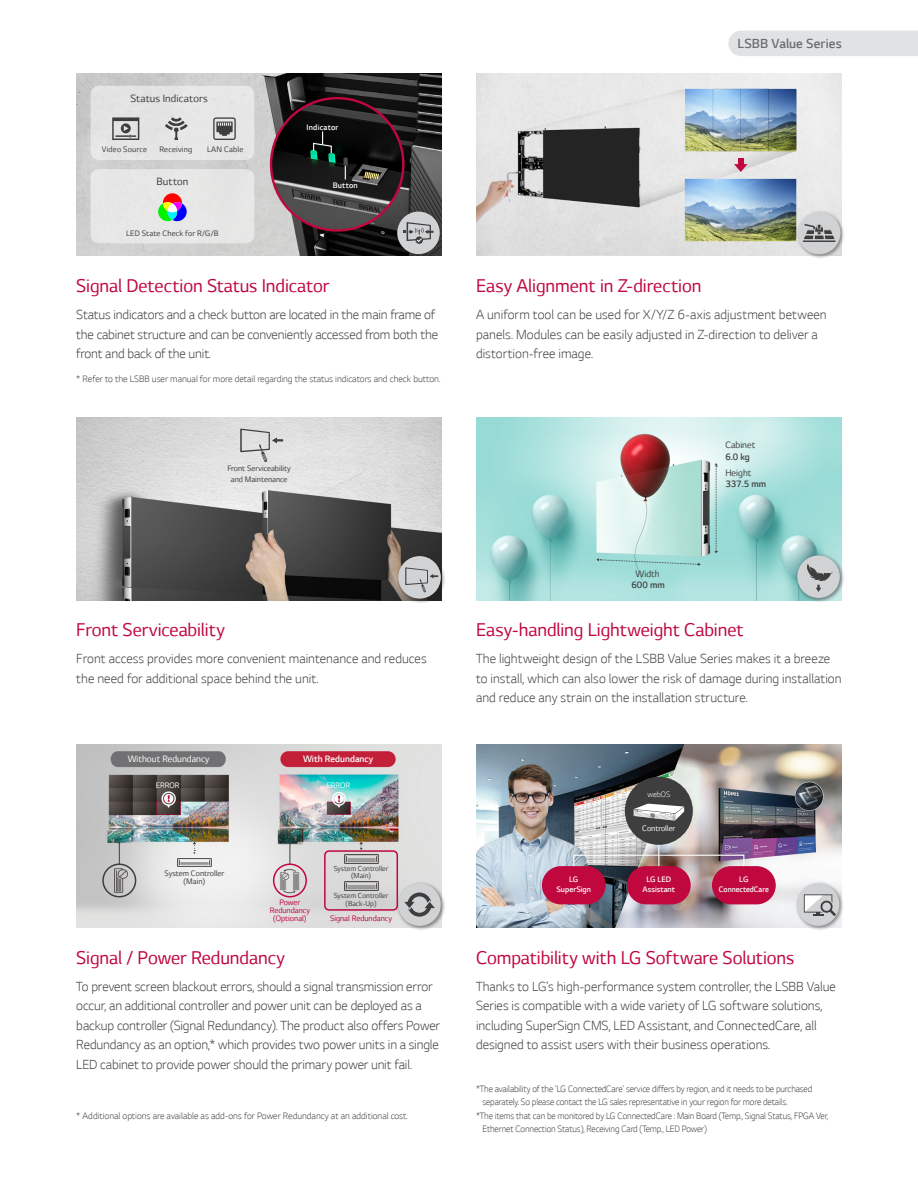
<style>
.page{position:relative;width:918px;height:1188px;background:#fff}
.page>*{position:absolute;margin:0;border:0;box-sizing:border-box;transform-origin:0 0}
.t1{font:21px "LG Smart";letter-spacing:-.005em;color:#c0073e}
.t2{font:300 15px/19.5px "LG Smart";color:#3e3e3f}
.t3{font:300 15px "LG Smart";letter-spacing:.005em;color:#6c6d70}
.t4{font:12px "LG Smart";letter-spacing:.01em;color:#3e3e3f}
.t5{font:300 10.5px/13.5px "LG Smart";letter-spacing:-.01em;color:#3e3e3f;scale:.96 1}
.t6{font:300 10.5px "LG Smart";letter-spacing:-.01em;color:#3e3e3f}
.t7{font:10.5px "LG Smart";color:#3e3e3f}
.t8{font:300 10.5px "LG Smart";color:#3e3e3f}
.t9{font:10.5px "LG Smart";color:#fff}
.t10{font:300 10.5px "LG Smart";color:#fff}
.t11{font:9px "LG Smart";color:#3e3e3f}
.t12{font:9px "LG Smart";letter-spacing:.02em;color:#3e3e3f}
.t13{font:9px "LG Smart";color:#c0073e}
.t14{font:300 9px "LG Smart";color:#fff}
.t15{font:9px "LG Smart";color:#fff}
.t16{font:300 9px "LG Smart";color:#fff;scale:.95 1}
.t17{font:300 9px "LG Smart";letter-spacing:.02em;color:#fff}
.t18{font:300 9px "LG Smart";color:#fff}
.t19{font:8.25px "LG Smart";color:#3e3e3f}
</style>
<div class="page">
<img style="left:76px;top:745px;width:366px;height:183px">
<div style="left:396px;top:881px;width:50px;height:50px;background:#231f20;opacity:.5"></div>
<div style="left:398px;top:883px;width:43px;height:43px;background:#d1d2d4;border-radius:50%"></div>
<div style="left:728px;top:31px;width:190px;height:25px;background:#e1e2e4"></div>
<img style="left:476px;top:418px;width:366px;height:182px">
<svg style="left:596px;top:558px;width:105px;height:8px"></svg>
<svg style="left:715px;top:463px;width:3px;height:91px"></svg>
<img style="left:76px;top:418px;width:366px;height:182px">
<svg style="left:240px;top:429px;width:43px;height:33px"></svg>
<img style="left:476px;top:745px;width:366px;height:183px">
<svg style="left:564px;top:846px;width:189px;height:29px;background:#a79fa5"></svg>
<div style="left:573px;top:855px;width:171px;height:13px;border:1px solid #fff"></div>
<div style="left:542px;top:866px;width:64px;height:38px;background:#c0073e;border-radius:19px"></div>
<div style="left:712px;top:866px;width:64px;height:38px;background:#c0073e;border-radius:19px"></div>
<svg style="left:649px;top:844px;width:20px;height:22px"></svg>
<hr style="left:658px;top:832px;width:1px;height:34px;background:#fff">
<div style="left:625px;top:777px;width:68px;height:68px;background:#3e3e3f;border-radius:50%"></div>
<svg style="left:633px;top:804px;width:51px;height:17px"></svg>
<div style="left:627px;top:866px;width:64px;height:38px;background:#c0073e;border-radius:19px"></div>
<img style="left:476px;top:73px;width:366px;height:183px">
<img style="left:76px;top:73px;width:366px;height:183px">
<div style="left:91px;top:86px;width:163px;height:74px;background:#e5e5e5;border-radius:9px"></div>
<svg style="left:213px;top:117px;width:23px;height:23px"></svg>
<svg style="left:165px;top:117px;width:23px;height:23px"></svg>
<svg style="left:112px;top:117px;width:27px;height:23px"></svg>
<div style="left:91px;top:169px;width:163px;height:74px;background:#e7e7e6;border-radius:9px"></div>
<svg style="left:158px;top:193px;width:29px;height:28px"></svg>
<img style="left:271px;top:98px;width:132px;height:132px;border-radius:66px">
<svg style="left:345px;top:166px;width:1px;height:14px"></svg>
<svg style="left:313px;top:132px;width:19px;height:22px"></svg>
<div style="left:738px;top:158px;width:6px;height:9px;background:#c0073e"></div>
<svg style="left:734px;top:164px;width:13px;height:8px"></svg>
<div style="left:324px;top:850px;width:74px;height:61px;border:2px solid #c0073e;border-radius:4px"></div>
<svg style="left:193px;top:842px;width:3px;height:12px"></svg>
<svg style="left:360px;top:842px;width:3px;height:8px"></svg>
<div style="left:102px;top:863px;width:34px;height:34px;border:2px solid #3e3e3f;border-radius:50%"></div>
<img style="left:115px;top:868px;width:12px;height:25px">
<img style="left:177px;top:858px;width:34px;height:9px">
<img style="left:344px;top:854px;width:34px;height:9px">
<img style="left:344px;top:882px;width:34px;height:8px">
<svg style="left:289px;top:842px;width:2px;height:21px"></svg>
<svg style="left:118px;top:842px;width:2px;height:22px"></svg>
<div style="left:273px;top:863px;width:34px;height:34px;border:2px solid #c0073e;border-radius:50%"></div>
<img style="left:280px;top:868px;width:20px;height:26px">
<svg style="left:404px;top:893px;width:31px;height:24px"></svg>
<div style="left:795px;top:881px;width:50px;height:50px;background:#231f20;opacity:.5"></div>
<div style="left:797px;top:883px;width:42px;height:43px;background:#d1d2d4;border-radius:50%"></div>
<div style="left:795px;top:554px;width:50px;height:49px;background:#231f20;opacity:.5"></div>
<div style="left:797px;top:555px;width:43px;height:43px;background:#d1d2d4;border-radius:50%"></div>
<svg style="left:807px;top:564px;width:26px;height:28px"></svg>
<svg style="left:804px;top:894px;width:32px;height:22px"></svg>
<div style="left:396px;top:554px;width:50px;height:50px;background:#231f20;opacity:.5"></div>
<div style="left:398px;top:556px;width:43px;height:43px;background:#d1d2d4;border-radius:50%"></div>
<svg style="left:405px;top:567px;width:33px;height:26px"></svg>
<div style="left:796px;top:210px;width:50px;height:50px;background:#231f20;opacity:.5"></div>
<div style="left:798px;top:212px;width:42px;height:42px;background:#d1d2d4;border-radius:50%"></div>
<svg style="left:803px;top:224px;width:33px;height:18px"></svg>
<div style="left:397px;top:212px;width:43px;height:42px;background:#d1d2d4;border-radius:50%"></div>
<svg style="left:403px;top:222px;width:31px;height:21px"></svg>
<p class="t4" style="left:130px;top:92px;width:79px">Status Indicators</p>
<p class="t12" style="left:102px;top:144px;width:47px">Video Source</p>
<p class="t12" style="left:159px;top:144px;width:34px">Receiving</p>
<p class="t12" style="left:207px;top:144px;width:38px">LAN Cable</p>
<p class="t4" style="left:156px;top:175px;width:34px">Button</p>
<p class="t12" style="left:126px;top:228px;width:94px">LED State Check for R/G/B</p>
<p class="t17" style="left:307px;top:122px;width:33px">Indicator</p>
<p class="t14" style="left:333px;top:180px;width:27px">Button</p>
<p class="t1" style="left:76px;top:274px;width:255px">Signal Detection Status Indicator</p>
<p class="t2" style="left:76px;top:305px;width:363px">Status indicators and a check button are located in the main frame of the cabinet structure and can be conveniently accessed from both the front and back of the unit.</p>
<p class="t6" style="left:76px;top:373px;width:366px">* Refer to the LSBB user manual for more detail regarding the status indicators and check button.</p>
<p class="t11" style="left:228px;top:464px;width:65px">Front Serviceability</p>
<p class="t11" style="left:231px;top:474px;width:58px">and Maintenance</p>
<p class="t1" style="left:76px;top:619px;width:150px">Front Serviceability</p>
<p class="t2" style="left:76px;top:649px;width:352px">Front access provides more convenient maintenance and reduces the need for additional space behind the unit.</p>
<p class="t9" style="left:128px;top:754px;width:83px">Without Redundancy</p>
<p class="t10" style="left:303px;top:753px;width:72px">With Redundancy</p>
<p class="t15" style="left:156px;top:780px;width:25px">ERROR</p>
<p class="t15" style="left:326px;top:780px;width:25px">ERROR</p>
<p class="t11" style="left:164px;top:869px;width:61px">System Controller</p>
<p class="t11" style="left:184px;top:877px;width:23px">(Main)</p>
<p class="t19" style="left:334px;top:864px;width:56px">System Controller</p>
<p class="t19" style="left:351px;top:871px;width:21px">(Main)</p>
<p class="t19" style="left:334px;top:891px;width:56px">System Controller</p>
<p class="t13" style="left:279px;top:898px;width:22px">Power</p>
<p class="t19" style="left:346px;top:899px;width:32px">(Back-Up)</p>
<p class="t13" style="left:270px;top:906px;width:42px">Redundancy</p>
<p class="t13" style="left:273px;top:913px;width:35px">(Optional)</p>
<p class="t13" style="left:330px;top:913px;width:64px">Signal Redundancy</p>
<p class="t1" style="left:76px;top:946px;width:210px">Signal / Power Redundancy</p>
<p class="t2" style="left:76px;top:977px;width:365px">To prevent screen blackout errors, should a signal transmission error occur, an additional controller and power unit can be deployed as a backup controller (Signal Redundancy). The product also offers Power Redundancy as an option,* which provides two power units in a single LED cabinet to provide power should the primary power unit fail.</p>
<p class="t6" style="left:76px;top:1110px;width:333px">* Additional options are available as add-ons for Power Redundancy at an additional cost.</p>
<p class="t3" style="left:738px;top:35px;width:106px">LSBB Value Series</p>
<p class="t1" style="left:476px;top:274px;width:227px">Easy Alignment in Z-direction</p>
<p class="t2" style="left:476px;top:305px;width:352px">A uniform tool can be used for X/Y/Z 6-axis adjustment between panels. Modules can be easily adjusted in Z-direction to deliver a distortion-free image.</p>
<p class="t7" style="left:725px;top:439px;width:31px">Cabinet</p>
<p class="t8" style="left:725px;top:451px;width:26px">6.0 kg</p>
<p class="t7" style="left:725px;top:467px;width:28px">Height</p>
<p class="t7" style="left:636px;top:568px;width:26px">Width</p>
<p class="t8" style="left:632px;top:580px;width:35px">600 mm</p>
<p class="t8" style="left:725px;top:479px;width:42px">337.5 mm</p>
<p class="t1" style="left:476px;top:619px;width:269px">Easy-handling Lightweight Cabinet</p>
<p class="t2" style="left:476px;top:649px;width:367px">The lightweight design of the LSBB Value Series makes it a breeze to install, which can also lower the risk of damage during installation and reduce any strain on the installation structure.</p>
<p class="t18" style="left:647px;top:790px;width:24px">webOS</p>
<p class="t14" style="left:569px;top:874px;width:11px">LG</p>
<p class="t14" style="left:557px;top:885px;width:36px">SuperSign</p>
<p class="t15" style="left:642px;top:823px;width:35px">Controller</p>
<p class="t14" style="left:646px;top:874px;width:26px">LG LED</p>
<p class="t14" style="left:643px;top:885px;width:34px">Assistant</p>
<p class="t14" style="left:739px;top:874px;width:11px">LG</p>
<p class="t16" style="left:719px;top:885px;width:54px">ConnectedCare</p>
<p class="t1" style="left:476px;top:946px;width:320px">Compatibility with LG Software Solutions</p>
<p class="t2" style="left:476px;top:977px;width:361px">Thanks to LG's high-performance system controller, the LSBB Value Series is compatible with a wide variety of LG software solutions, including SuperSign CMS, LED Assistant, and ConnectedCare, all designed to assist users with their business operations.</p>
<p class="t5" style="left:482px;top:1082px;width:345px;text-indent:-6px">*The availability of the 'LG ConnectedCare' service differs by region, and it needs to be purchased separately. So please contact the LG sales representative in your region for more details.</p>
<p class="t5" style="left:482px;top:1109px;width:362px;text-indent:-6px">*The items that can be monitored by LG ConnectedCare : Main Board (Temp., Signal Status, FPGA Ver,<br>Ethernet Connection Status), Receiving Card (Temp., LED Power)</p>
</div>
